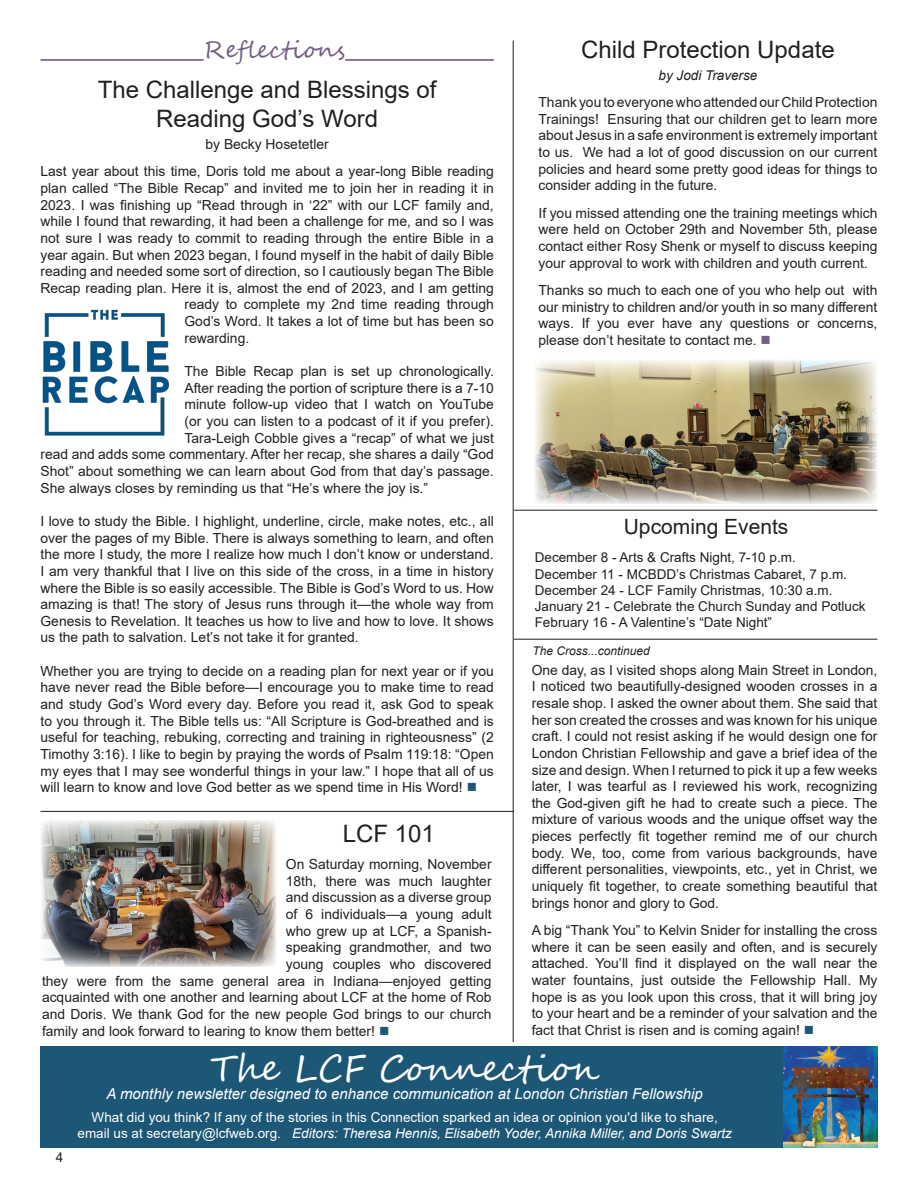
<style>
.page{position:relative;width:918px;height:1188px;background:#fff}
.page>*{position:absolute;margin:0;border:0;box-sizing:border-box;transform-origin:0 0}
.t1{font:36px "Segoe Script";color:#fff}
.by_author{font:24px "Arial";color:#231f20}
.body_text{font:24px "Segoe Script";color:#755f83}
.body_text-2{font:21px "Arial";color:#231f20}
.by_author-2{font:italic 15px "Arial";color:#fff}
.body_text-3{font:13.8px/16.6px "Arial";color:#231f20;text-align:justify}
.body_text-4{font:13.5px "Arial";color:#231f20}
.body_text-5{font:italic 13.5px "Arial";color:#fff}
.body_text-6{font:13.5px "Arial";color:#fff}
.by_author-3{font:italic 13.5px "Arial";color:#231f20}
.Continued_FROM{font:italic 12px "Arial";color:#231f20}
.s1{color:#1c5775}
.s2{color:#755f83}
.s3{font-style:normal}
</style>
<div class="page">
<hr style="left:514px;top:510px;width:364px;height:1px;background:#231f20">
<hr style="left:513px;top:40px;width:1px;height:1002px;background:#231f20">
<div style="left:40px;top:1046px;width:838px;height:102px;background:#1c5775"></div>
<hr style="left:40px;top:59px;width:164px;height:2px;background:#755f83">
<hr style="left:345px;top:59px;width:149px;height:2px;background:#755f83">
<img style="left:535px;top:360px;width:342px;height:144px">
<img style="left:42px;top:309px;width:127px;height:127px">
<hr style="left:40px;top:811px;width:474px;height:1px;background:#231f20">
<img style="left:41px;top:820px;width:235px;height:147px">
<hr style="left:514px;top:639px;width:364px;height:1px;background:#231f20">
<img style="left:783px;top:1047px;width:95px;height:101px">
<p class="body_text" style="left:204px;top:31px;width:143px">Reflections</p>
<p class="by_author" style="left:98px;top:73px;width:340px">The Challenge and Blessings of</p>
<p class="by_author" style="left:156px;top:102px;width:223px">Reading God’s Word</p>
<p class="body_text-3" style="left:205px;top:136px;width:125px">by Becky Hosetetler</p>
<p class="body_text-3" style="left:40px;top:163px;width:455px">Last year about this time, Doris told me about a year-long Bible reading</p>
<p class="body_text-3" style="left:40px;top:180px;width:455px">plan called “The Bible Recap” and invited me to join her in reading it in</p>
<p class="body_text-3" style="left:40px;top:196px;width:455px">2023. I was finishing up “Read through in ‘22” with our LCF family and,</p>
<p class="body_text-3" style="left:40px;top:213px;width:455px">while I found that rewarding, it had been a challenge for me, and so I was</p>
<p class="body_text-3" style="left:40px;top:230px;width:455px">not sure I was ready to commit to reading through the entire Bible in a</p>
<p class="body_text-3" style="left:40px;top:246px;width:455px">year again. But when 2023 began, I found myself in the habit of daily Bible</p>
<p class="body_text-3" style="left:40px;top:263px;width:455px">reading and needed some sort of direction, so I cautiously began The Bible</p>
<p class="body_text-3" style="left:40px;top:280px;width:455px">Recap reading plan. Here it is, almost the end of 2023, and I am getting</p>
<p class="body_text-3" style="left:184px;top:296px;width:311px">ready to complete my 2nd time reading through</p>
<p class="body_text-3" style="left:184px;top:313px;width:311px">God’s Word. It takes a lot of time but has been so</p>
<p class="body_text-3" style="left:184px;top:330px;width:66px">rewarding.</p>
<p class="body_text-3" style="left:184px;top:363px;width:311px">The Bible Recap plan is set up chronologically.</p>
<p class="body_text-3" style="left:184px;top:379px;width:311px">After reading the portion of scripture there is a 7-10</p>
<p class="body_text-3" style="left:184px;top:396px;width:311px">minute follow-up video that I watch on YouTube</p>
<p class="body_text-3" style="left:184px;top:413px;width:311px">(or you can listen to a podcast of it if you prefer).</p>
<p class="body_text-3" style="left:184px;top:429px;width:311px">Tara-Leigh Cobble gives a “recap” of what we just</p>
<p class="body_text-3" style="left:40px;top:446px;width:455px">read and adds some commentary. After her recap, she shares a daily “God</p>
<p class="body_text-3" style="left:40px;top:463px;width:455px">Shot” about something we can learn about God from that day’s passage.</p>
<p class="body_text-3" style="left:40px;top:479px;width:389px">She always closes by reminding us that “He’s where the joy is.”</p>
<p class="body_text-3" style="left:40px;top:513px;width:455px">I love to study the Bible. I highlight, underline, circle, make notes, etc., all over the pages of my Bible. There is always something to learn, and often the more I study, the more I realize how much I don’t know or understand.<br>I am very thankful that I live on this side of the cross, in a time in history where the Bible is so easily accessible. The Bible is God’s Word to us. How amazing is that! The story of Jesus runs through it—the whole way from Genesis to Revelation. It teaches us how to live and how to love. It shows us the path to salvation. Let’s not take it for granted.</p>
<p class="body_text-3" style="left:40px;top:663px;width:455px">Whether you are trying to decide on a reading plan for next year or if you have never read the Bible before—I encourage you to make time to read and study God’s Word every day. Before you read it, ask God to speak to you through it. The Bible tells us: “All Scripture is God-breathed and is useful for teaching, rebuking, correcting and training in righteousness” (2<br>Timothy 3:16). I like to begin by praying the words of Psalm 119:18: “Open my eyes that I may see wonderful things in your law.” I hope that all of us will learn to know and love God better as we spend time in His Word! <span class="s1">■</span></p>
<p class="body_text-3" style="left:532px;top:661px;width:347px">One day, as I visited shops along Main Street in London, I noticed two beautifully-designed wooden crosses in a resale shop. I asked the owner about them. She said that her son created the crosses and was known for his unique craft. I could not resist asking if he would design one for London Christian Fellowship and gave a brief idea of the size and design. When I returned to pick it up a few weeks later, I was tearful as I reviewed his work, recognizing the God-given gift he had to create such a piece. The mixture of various woods and the unique offset way the pieces perfectly fit together remind me of our church body. We, too, come from various backgrounds, have different personalities, viewpoints, etc., yet in Christ, we uniquely fit together, to create something beautiful that brings honor and glory to God.</p>
<p class="body_text-3" style="left:532px;top:922px;width:347px">A big “Thank You” to Kelvin Snider for installing the cross where it can be seen easily and often, and is securely attached. You’ll find it displayed on the wall near the water fountains, just outside the Fellowship Hall. My hope is as you look upon this cross, that it will bring joy to your heart and be a reminder of your salvation and the fact that Christ is risen and is coming again! <span class="s1">■</span></p>
<p class="by_author" style="left:581px;top:33px;width:255px">Child Protection Update</p>
<p class="by_author-3" style="left:659px;top:66px;width:100px">by Jodi Traverse</p>
<p class="body_text-3" style="left:538px;top:94px;width:341px">Thank you to everyone who attended our Child Protection Trainings! Ensuring that our children get to learn more about Jesus in a safe environment is extremely important to us. We had a lot of good discussion on our current policies and heard some pretty good ideas for things to consider adding in the future.</p>
<p class="body_text-3" style="left:538px;top:204px;width:340px">If you missed attending one the training meetings which were held on October 29th and November 5th, please contact either Rosy Shenk or myself to discuss keeping your approval to work with children and youth current.</p>
<p class="body_text-3" style="left:538px;top:282px;width:340px">Thanks so much to each one of you who help out with our ministry to children and/or youth in so many different ways. If you ever have any questions or concerns, please don’t hesitate to contact me. <span class="s2">■</span></p>
<p class="body_text-2" style="left:624px;top:512px;width:166px">Upcoming Events</p>
<p class="body_text-4" style="left:535px;top:548px;width:263px">December 8 - Arts &amp; Crafts Night, 7-10 p.m.</p>
<p class="body_text-4" style="left:535px;top:564px;width:314px">December 11 - MCBDD’s Christmas Cabaret, 7 p.m.</p>
<p class="body_text-4" style="left:535px;top:581px;width:299px">December 24 - LCF Family Christmas, 10:30 a.m.</p>
<p class="body_text-4" style="left:535px;top:597px;width:332px">January 21 - Celebrate the Church Sunday and Potluck</p>
<p class="body_text-4" style="left:535px;top:613px;width:239px">February 16 - A Valentine’s “Date Night”</p>
<p class="Continued_FROM" style="left:532px;top:643px;width:119px">The Cross...continued</p>
<p class="by_author" style="left:343px;top:817px;width:94px">LCF 101</p>
<p class="body_text-3" style="left:286px;top:856px;width:207px">On Saturday morning, November</p>
<p class="body_text-3" style="left:286px;top:872px;width:207px">18th, there was much laughter</p>
<p class="body_text-3" style="left:286px;top:889px;width:207px">and discussion as a diverse group</p>
<p class="body_text-3" style="left:286px;top:906px;width:207px">of 6 individuals—a young adult</p>
<p class="body_text-3" style="left:286px;top:922px;width:207px">who grew up at LCF, a Spanish-</p>
<p class="body_text-3" style="left:286px;top:939px;width:207px">speaking grandmother, and two</p>
<p class="body_text-3" style="left:286px;top:956px;width:207px">young couples who discovered</p>
<p class="body_text-3" style="left:42px;top:972px;width:451px">they were from the same general area in Indiana—enjoyed getting</p>
<p class="body_text-3" style="left:42px;top:989px;width:451px">acquainted with one another and learning about LCF at the home of Rob</p>
<p class="body_text-3" style="left:42px;top:1006px;width:451px">and Doris. We thank God for the new people God brings to our church</p>
<p class="body_text-3" style="left:42px;top:1022px;width:349px">family and look forward to learing to know them better! <span class="s1">■</span></p>
<p class="body_text-4" style="left:56px;top:1148px;width:9px">4</p>
<p class="t1" style="left:211px;top:1039px;width:391px">The LCF Connection</p>
<p class="by_author-2" style="left:107px;top:1084px;width:598px">A monthly newsletter designed to enhance communication at London Christian Fellowship</p>
<p class="body_text-6" style="left:92px;top:1108px;width:628px">What did you think? If any of the stories in this Connection sparked an idea or opinion you'd like to share,</p>
<p class="body_text-5" style="left:78px;top:1125px;width:656px"><span class="s3">email us at secretary@lcfweb.org.</span> Editors: Theresa Hennis, Elisabeth Yoder, Annika Miller, and Doris Swartz</p>
</div>
